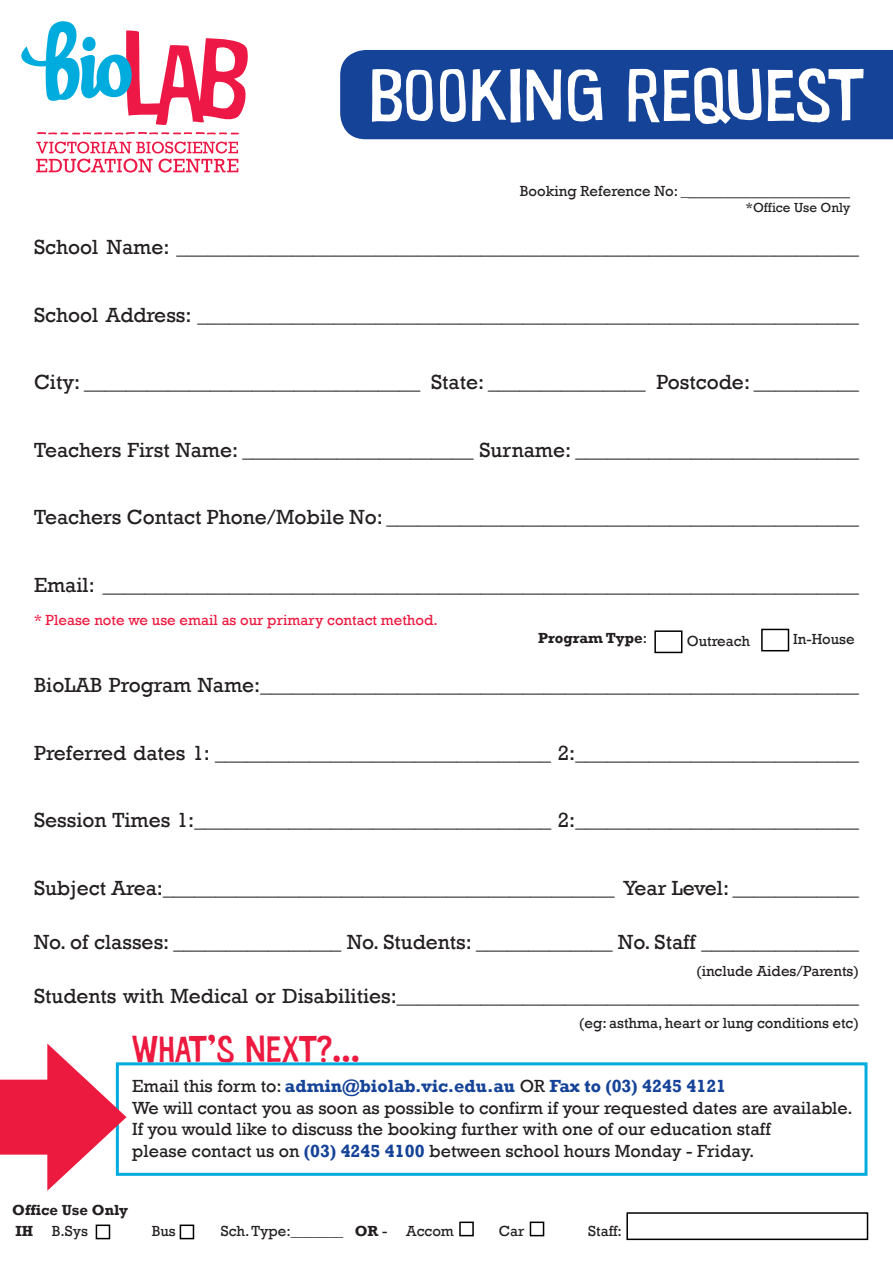
<style>
.page{position:relative;width:893px;height:1263px;background:#fff}
.page>*{position:absolute;margin:0;border:0;box-sizing:border-box;transform-origin:0 0}
.t1{font:75px "Warugaki";color:#fff}
.t2{font:37.5px "Warugaki";color:#ed1a40}
.t3{font:21px "Rockwell";color:#231f20}
.t4{font:18px "Rockwell";color:#231f20}
.t5{font:700 18px "Rockwell";color:#154398}
.t6{font:15px "Rockwell";color:#231f20}
.t7{font:15px "Rockwell";color:#ed1a40}
.t8{font:700 15px "Rockwell";color:#231f20}
.t9{font:13.5px "Rockwell";color:#231f20}
.s1{font-family:"Minion Pro";font-size:18px}
.s2{font-weight:400}
.s3{font-weight:400;color:#231f20}
.s4{font-weight:700;color:#154398}
.s5{font-weight:700}
</style>
<div class="page">
<div style="left:340px;top:50px;width:553px;height:89px;background:#154398"></div>
<svg style="left:21px;top:21px;width:227px;height:104px"></svg>
<svg style="left:36px;top:142px;width:202px;height:11px"></svg>
<svg style="left:36px;top:159px;width:117px;height:14px"></svg>
<svg style="left:159px;top:159px;width:79px;height:14px"></svg>
<svg style="left:37px;top:132px;width:202px;height:3px"></svg>
<div style="left:116px;top:1062px;width:751px;height:114px;border:3px solid #00acdd"></div>
<div style="left:0;top:1080px;width:67px;height:75px;background:#ed1a40"></div>
<svg style="left:47px;top:1043px;width:79px;height:148px"></svg>
<div style="left:96px;top:1224px;width:14px;height:15px;border:2px solid #000"></div>
<div style="left:530px;top:1221px;width:14px;height:15px;border:2px solid #000"></div>
<div style="left:180px;top:1224px;width:14px;height:15px;border:2px solid #000"></div>
<div style="left:459px;top:1221px;width:15px;height:15px;border:2px solid #000"></div>
<div style="left:626px;top:1212px;width:242px;height:28px;border:2px solid #000"></div>
<div style="left:654px;top:630px;width:28px;height:23px;border:2px solid #000"></div>
<div style="left:761px;top:629px;width:28px;height:22px;border:2px solid #000"></div>
<p class="t1" style="left:369px;top:49px;width:497px">BOOKING REQUEST</p>
<p class="t6" style="left:520px;top:182px;width:332px">Booking Reference No: _<span class="s1">__________________</span></p>
<p class="t9" style="left:746px;top:200px;width:106px">*Office Use Only</p>
<p class="t3" style="left:34px;top:235px;width:826px">School Name: _________________________________________________________________</p>
<p class="t3" style="left:34px;top:303px;width:826px">School Address: _______________________________________________________________</p>
<p class="t3" style="left:34px;top:370px;width:826px">City: ________________________________ State: _______________ Postcode: __________</p>
<p class="t3" style="left:34px;top:438px;width:826px">Teachers First Name: ______________________ Surname: ___________________________</p>
<p class="t3" style="left:34px;top:505px;width:826px">Teachers Contact Phone/Mobile No: _____________________________________________</p>
<p class="t3" style="left:34px;top:573px;width:826px">Email: ________________________________________________________________________</p>
<p class="t7" style="left:34px;top:611px;width:405px">* Please note we use email as our primary contact method.</p>
<p class="t8" style="left:538px;top:629px;width:111px">Program Type<span class="s2">:</span></p>
<p class="t6" style="left:687px;top:632px;width:65px">Outreach</p>
<p class="t6" style="left:793px;top:630px;width:63px">In-House</p>
<p class="t3" style="left:34px;top:673px;width:826px">BioLAB Program Name:_________________________________________________________</p>
<p class="t3" style="left:34px;top:741px;width:826px">Preferred dates 1: ________________________________ 2:___________________________</p>
<p class="t3" style="left:34px;top:808px;width:826px">Session Times 1:__________________________________ 2:___________________________</p>
<p class="t3" style="left:34px;top:876px;width:826px">Subject Area:___________________________________________ Year Level: ____________</p>
<p class="t3" style="left:34px;top:930px;width:826px">No. of classes: ________________ No. Students: _____________ No. Staff _______________</p>
<p class="t6" style="left:696px;top:962px;width:165px">(include Aides/Parents)</p>
<p class="t3" style="left:34px;top:984px;width:826px">Students with Medical or Disabilities:____________________________________________</p>
<p class="t6" style="left:579px;top:1014px;width:282px">(eg: asthma, heart or lung conditions etc)</p>
<p class="t2" style="left:132px;top:1026px;width:229px">WHAT’S NEXT?...</p>
<p class="t5" style="left:132px;top:1075px;width:596px"><span class="s3">Email this form to:</span> admin@biolab.vic.edu.au <span class="s3">OR</span> Fax to (03) 4245 4121</p>
<p class="t4" style="left:132px;top:1097px;width:722px">We will contact you as soon as possible to confirm if your requested dates are available.</p>
<p class="t4" style="left:132px;top:1119px;width:640px">If you would like to discuss the booking further with one of our education staff</p>
<p class="t4" style="left:132px;top:1140px;width:624px">please contact us on <span class="s4">(03) 4245 4100</span> between school hours Monday - Friday.</p>
<p class="t8" style="left:12px;top:1200px;width:117px">Office Use Only</p>
<p class="t6" style="left:15px;top:1222px;width:74px"><span class="s5">IH</span> B.Sys</p>
<p class="t6" style="left:152px;top:1222px;width:26px">Bus</p>
<p class="t6" style="left:221px;top:1222px;width:235px">Sch. Type:_______ <span class="s5">OR</span> - Accom</p>
<p class="t6" style="left:499px;top:1222px;width:27px">Car</p>
<p class="t6" style="left:588px;top:1222px;width:35px">Staff:</p>
</div>
